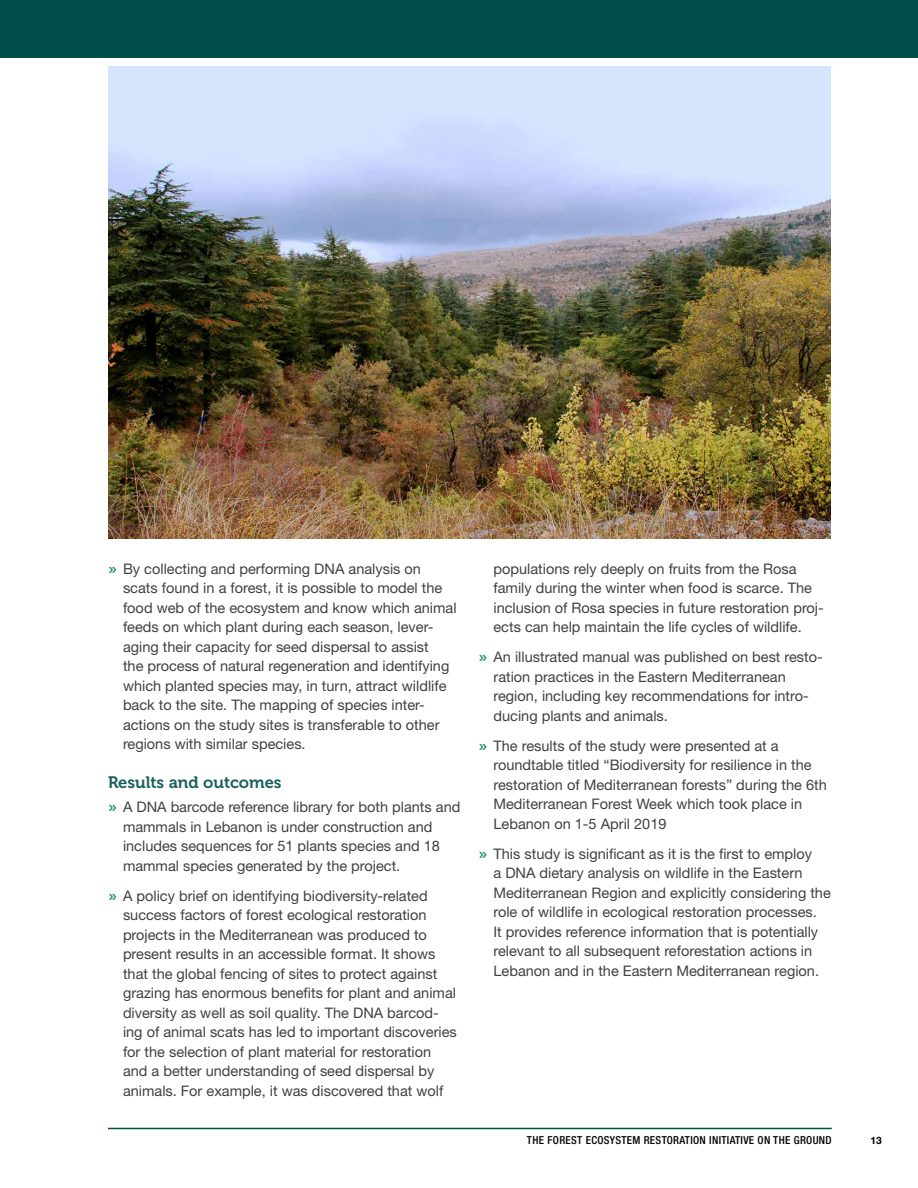
<style>
.page{position:relative;width:918px;height:1188px;background:#fff}
.page>*{position:absolute;margin:0;border:0;box-sizing:border-box;transform-origin:0 0}
.L1_no_rule{font:16.5px "Museo 700";color:#1a615c}
.t1{font:14.55px/19.5px "Helvetica Neue LT Std";color:#414042}
.t2{font:500 condensed 10.95px "Helvetica Neue LT Std";letter-spacing:.03em;color:#000}
.t3{font:700 10.2px "Helvetica Neue LT Std";color:#000}
.s1{font-family:"Museo 700";color:#20915a}
</style>
<div class="page">
<hr style="left:108px;top:1128px;width:724px;height:1px;background:#004f4a">
<div style="left:0;top:0;width:918px;height:58px;background:#004f4a"></div>
<img style="left:108px;top:67px;width:723px;height:471px">
<p class="t1" style="left:123px;top:559px;width:335px;text-indent:-15px"><span class="s1">»</span> By collecting and performing DNA analysis on scats found in a forest, it is possible to model the food web of the ecosystem and know which animal feeds on which plant during each season, lever&shy;aging their capacity for seed dispersal to assist<br>the process of natural regeneration and identifying which planted species may, in turn, attract wildlife back to the site. The mapping of species inter&shy;actions on the study sites is transferable to other regions with similar species.</p>
<p class="L1_no_rule" style="left:108px;top:773px;width:175px">Results and outcomes</p>
<p class="t1" style="left:123px;top:797px;width:339px;text-indent:-15px"><span class="s1">»</span> A DNA barcode reference library for both plants and mammals in Lebanon is under construction and includes sequences for 51 plants species and 18 mammal species generated by the project.</p>
<p class="t1" style="left:123px;top:886px;width:335px;text-indent:-15px"><span class="s1">»</span> A policy brief on identifying biodiversity-related success factors of forest ecological restoration projects in the Mediterranean was produced to present results in an accessible format. It shows that the global fencing of sites to protect against grazing has enormous benefits for plant and animal diversity as well as soil quality. The DNA barcod&shy;ing of animal scats has led to important discoveries for the selection of plant material for restoration and a better understanding of seed dispersal by animals. For example, it was discovered that wolf</p>
<p class="t1" style="left:494px;top:559px;width:332px">populations rely deeply on fruits from the Rosa family during the winter when food is scarce. The inclusion of Rosa species in future restoration proj&shy;ects can help maintain the life cycles of wildlife.</p>
<p class="t1" style="left:494px;top:647px;width:331px;text-indent:-15px"><span class="s1">»</span> An illustrated manual was published on best resto&shy;ration practices in the Eastern Mediterranean region, including key recommendations for intro&shy;ducing plants and animals.</p>
<p class="t1" style="left:494px;top:736px;width:335px;text-indent:-15px"><span class="s1">»</span> The results of the study were presented at a roundtable titled “Biodiversity for resilience in the restoration of Mediterranean forests” during the 6th Mediterranean Forest Week which took place in Lebanon on 1-5 April 2019</p>
<p class="t1" style="left:494px;top:844px;width:339px;text-indent:-15px"><span class="s1">»</span> This study is significant as it is the first to employ<br>a DNA dietary analysis on wildlife in the Eastern Mediterranean Region and explicitly considering the role of wildlife in ecological restoration processes.<br>It provides reference information that is potentially relevant to all subsequent reforestation actions in Lebanon and in the Eastern Mediterranean region.</p>
<p class="t2" style="left:527px;top:1134px;width:306px">THE FOREST ECOSYSTEM RESTORATION INITIATIVE ON THE GROUND</p>
<p class="t3" style="left:871px;top:1134px;width:13px">13</p>
</div>
